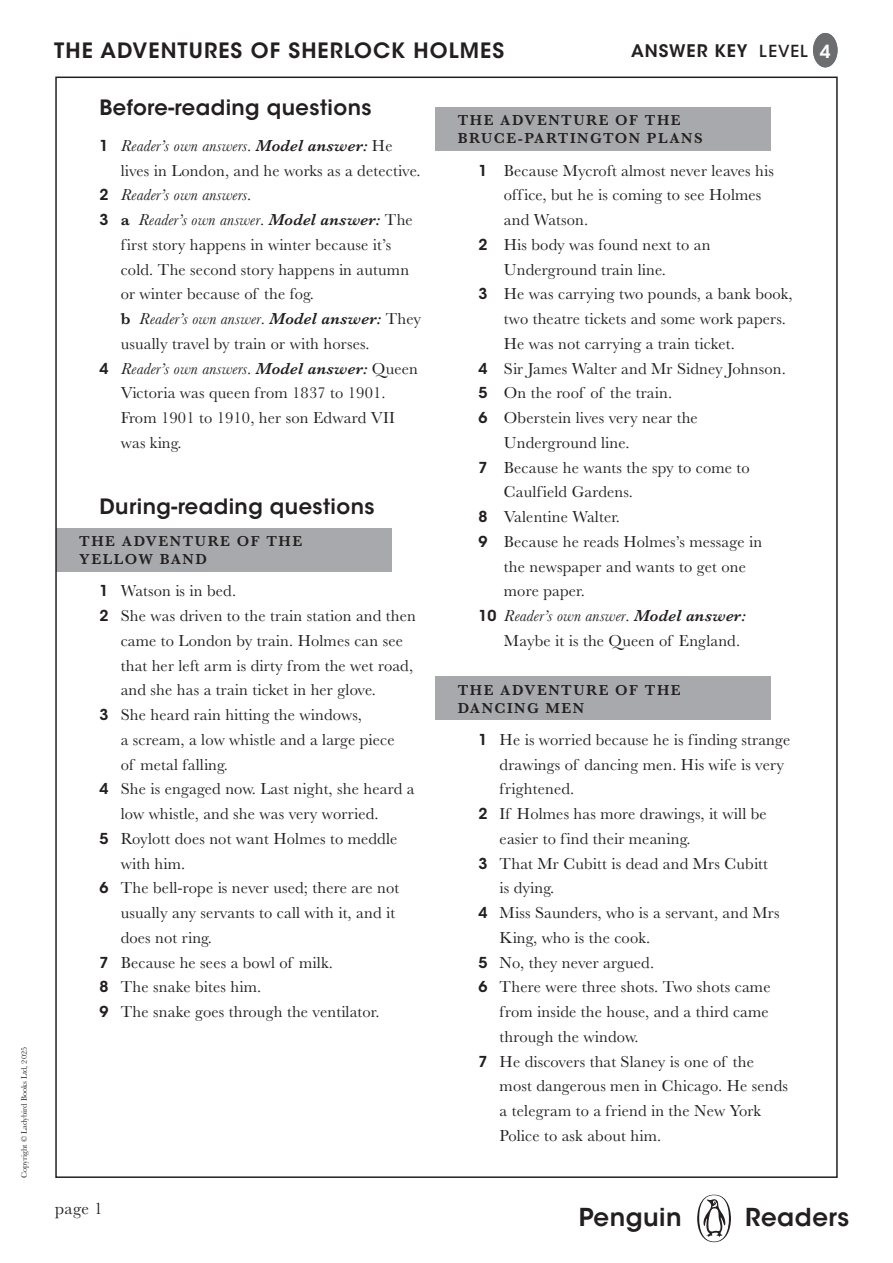
<style>
.page{position:relative;width:893px;height:1263px;background:#fff}
.page>*{position:absolute;margin:0;border:0;box-sizing:border-box;transform-origin:0 0}
.t1{font:600 24.6px "ITC Avant Garde Std";letter-spacing:.02em;color:#231f20}
.Sub_Heads{font:600 21px "ITC Avant Garde Std";letter-spacing:.02em;color:#231f20}
.Sub_Heads-2{font:600 21px "ITC Avant Garde Std";letter-spacing:.05em;color:#231f20}
.t2{font:600 17.25px "ITC Avant Garde Std";letter-spacing:.05em;color:#231f20}
.t3{font:17.25px "Baskerville MT Pro";color:#231f20}
.body_text{font:16.5px/24.8px "Baskerville MT Pro";letter-spacing:.01em;color:#231f20}
.body_text-2{font:italic 16.5px "Baskerville MT Pro";letter-spacing:.01em;color:#231f20}
.Chapters{font:600 15px/18px "Baskerville MT Pro";letter-spacing:.1em;color:#231f20}
.t4{font:8.25px "Baskerville MT Pro";color:#231f20}
.s1{font-weight:500;font-size:16.5px}
.s2{font-size:18px;color:#fff}
.s3{font-family:"ITC Avant Garde Std";font-weight:600;font-size:15px}
.s4{font-style:italic}
.s5{font-weight:600;font-style:italic}
.s6{font-family:"ITC Avant Garde Std";font-weight:600;font-style:normal;font-size:15px}
.s7{font-style:normal}
.s8{font-weight:600}
</style>
<div class="page">
<div style="left:697px;top:1195px;width:34px;height:47px;background:#231f20;border-radius:50%"></div>
<svg style="left:699px;top:1195px;width:30px;height:46px"></svg>
<div style="left:813px;top:33px;width:24px;height:34px;background:#6c6d70;border-radius:50%"></div>
<div style="left:56px;top:529px;width:336px;height:43px;background:#a8a9ad"></div>
<div style="left:435px;top:107px;width:336px;height:44px;background:#a8a9ad"></div>
<div style="left:435px;top:677px;width:336px;height:43px;background:#a8a9ad"></div>
<p class="t4" style="left:19px;top:1178px;width:132px;rotate:-90deg">Copyright © Ladybird Books Ltd, 2025</p>
<p class="Sub_Heads-2" style="left:54px;top:37px;width:451px">THE ADVENTURES OF SHERLOCK HOLMES</p>
<p class="t2" style="left:631px;top:40px;width:201px">ANSWER KEY <span class="s1">LEVEL</span> <span class="s2">4</span></p>
<p class="Sub_Heads" style="left:99px;top:94px;width:273px">Before-reading questions</p>
<p class="body_text" style="left:121px;top:133px;width:301px;text-indent:-21px"><span class="s3">1</span> <span class="s4">Reader’s own answers</span>. <span class="s5">Model answer:</span> He lives in London, and he works as a detective.</p>
<p class="body_text-2" style="left:99px;top:185px;width:153px"><span class="s6">2</span> Reader’s own answers<span class="s7">.</span></p>
<p class="body_text" style="left:121px;top:207px;width:294px;text-indent:-21px"><span class="s3">3</span> <span class="s8">a</span> <span class="s4">Reader’s own answer</span>. <span class="s5">Model answer:</span> The first story happens in winter because it’s cold. The second story happens in autumn or winter because of the fog.</p>
<p class="body_text" style="left:121px;top:306px;width:302px"><span class="s8">b</span> <span class="s4">Reader’s own answer</span>. <span class="s5">Model answer:</span> They usually travel by train or with horses.</p>
<p class="body_text" style="left:121px;top:356px;width:299px;text-indent:-21px"><span class="s3">4</span> <span class="s4">Reader’s own answers</span>. <span class="s5">Model answer:</span> Queen<br>Victoria was queen from 1837 to 1901.<br>From 1901 to 1910, her son Edward VII was king.</p>
<p class="Sub_Heads" style="left:99px;top:493px;width:277px">During-reading questions</p>
<p class="Chapters" style="left:79px;top:532px;width:225px">THE ADVENTURE OF THE<br>YELLOW BAND</p>
<p class="body_text" style="left:99px;top:579px;width:138px"><span class="s3">1</span> Watson is in bed.</p>
<p class="body_text" style="left:121px;top:603px;width:297px;text-indent:-21px"><span class="s3">2</span> She was driven to the train station and then came to London by train. Holmes can see that her left arm is dirty from the wet road, and she has a train ticket in her glove.</p>
<p class="body_text" style="left:121px;top:702px;width:275px;text-indent:-21px"><span class="s3">3</span> She heard rain hitting the windows,<br>a scream, a low whistle and a large piece of metal falling.</p>
<p class="body_text" style="left:121px;top:777px;width:295px;text-indent:-21px"><span class="s3">4</span> She is engaged now. Last night, she heard a low whistle, and she was very worried.</p>
<p class="body_text" style="left:121px;top:826px;width:278px;text-indent:-21px"><span class="s3">5</span> Roylott does not want Holmes to meddle with him.</p>
<p class="body_text" style="left:121px;top:876px;width:280px;text-indent:-21px"><span class="s3">6</span> The bell-rope is never used; there are not usually any servants to call with it, and it does not ring.</p>
<p class="body_text" style="left:99px;top:950px;width:235px"><span class="s3">7</span> Because he sees a bowl of milk.</p>
<p class="body_text" style="left:99px;top:975px;width:163px"><span class="s3">8</span> The snake bites him.</p>
<p class="body_text" style="left:99px;top:999px;width:281px"><span class="s3">9</span> The snake goes through the ventilator.</p>
<p class="Chapters" style="left:458px;top:111px;width:246px">THE ADVENTURE OF THE<br>BRUCE-PARTINGTON PLANS</p>
<p class="body_text" style="left:504px;top:158px;width:271px;text-indent:-25px"><span class="s3">1</span> Because Mycroft almost never leaves his office, but he is coming to see Holmes and Watson.</p>
<p class="body_text" style="left:504px;top:232px;width:208px;text-indent:-25px"><span class="s3">2</span> His body was found next to an<br>Underground train line.</p>
<p class="body_text" style="left:504px;top:282px;width:290px;text-indent:-25px"><span class="s3">3</span> He was carrying two pounds, a bank book, two theatre tickets and some work papers.<br>He was not carrying a train ticket.</p>
<p class="body_text" style="left:478px;top:356px;width:309px"><span class="s3">4</span> Sir James Walter and Mr Sidney Johnson.</p>
<p class="body_text" style="left:478px;top:381px;width:195px"><span class="s3">5</span> On the roof of the train.</p>
<p class="body_text" style="left:504px;top:405px;width:195px;text-indent:-25px"><span class="s3">6</span> Oberstein lives very near the<br>Underground line.</p>
<p class="body_text" style="left:504px;top:455px;width:247px;text-indent:-25px"><span class="s3">7</span> Because he wants the spy to come to<br>Caulfield Gardens.</p>
<p class="body_text" style="left:478px;top:504px;width:143px"><span class="s3">8</span> Valentine Walter.</p>
<p class="body_text" style="left:504px;top:529px;width:260px;text-indent:-25px"><span class="s3">9</span> Because he reads Holmes’s message in the newspaper and wants to get one more paper.</p>
<p class="body_text" style="left:504px;top:603px;width:243px;text-indent:-25px"><span class="s3">10</span> <span class="s4">Reader’s own answer</span>. <span class="s5">Model answer:<br></span>Maybe it is the Queen of England.</p>
<p class="Chapters" style="left:458px;top:681px;width:225px">THE ADVENTURE OF THE<br>DANCING MEN</p>
<p class="body_text" style="left:500px;top:727px;width:292px;text-indent:-21px"><span class="s3">1</span> He is worried because he is finding strange drawings of dancing men. His wife is very frightened.</p>
<p class="body_text" style="left:500px;top:801px;width:269px;text-indent:-21px"><span class="s3">2</span> If Holmes has more drawings, it will be easier to find their meaning.</p>
<p class="body_text" style="left:500px;top:851px;width:270px;text-indent:-21px"><span class="s3">3</span> That Mr Cubitt is dead and Mrs Cubitt is dying.</p>
<p class="body_text" style="left:500px;top:900px;width:282px;text-indent:-21px"><span class="s3">4</span> Miss Saunders, who is a servant, and Mrs<br>King, who is the cook.</p>
<p class="body_text" style="left:478px;top:950px;width:177px"><span class="s3">5</span> No, they never argued.</p>
<p class="body_text" style="left:500px;top:975px;width:272px;text-align:justify;text-indent:-21px"><span class="s3">6</span> There were three shots. Two shots came from inside the house, and a third came through the window.</p>
<p class="body_text" style="left:500px;top:1049px;width:290px;text-indent:-21px"><span class="s3">7</span> He discovers that Slaney is one of the most dangerous men in Chicago. He sends a telegram to a friend in the New York Police to ask about him.</p>
<p class="t3" style="left:55px;top:1198px;width:49px">page 1</p>
<h1 class="t1" style="left:579px;top:1201px;width:104px">Penguin</h1>
<h1 class="t1" style="left:745px;top:1201px;width:106px">Readers</h1>
</div>
